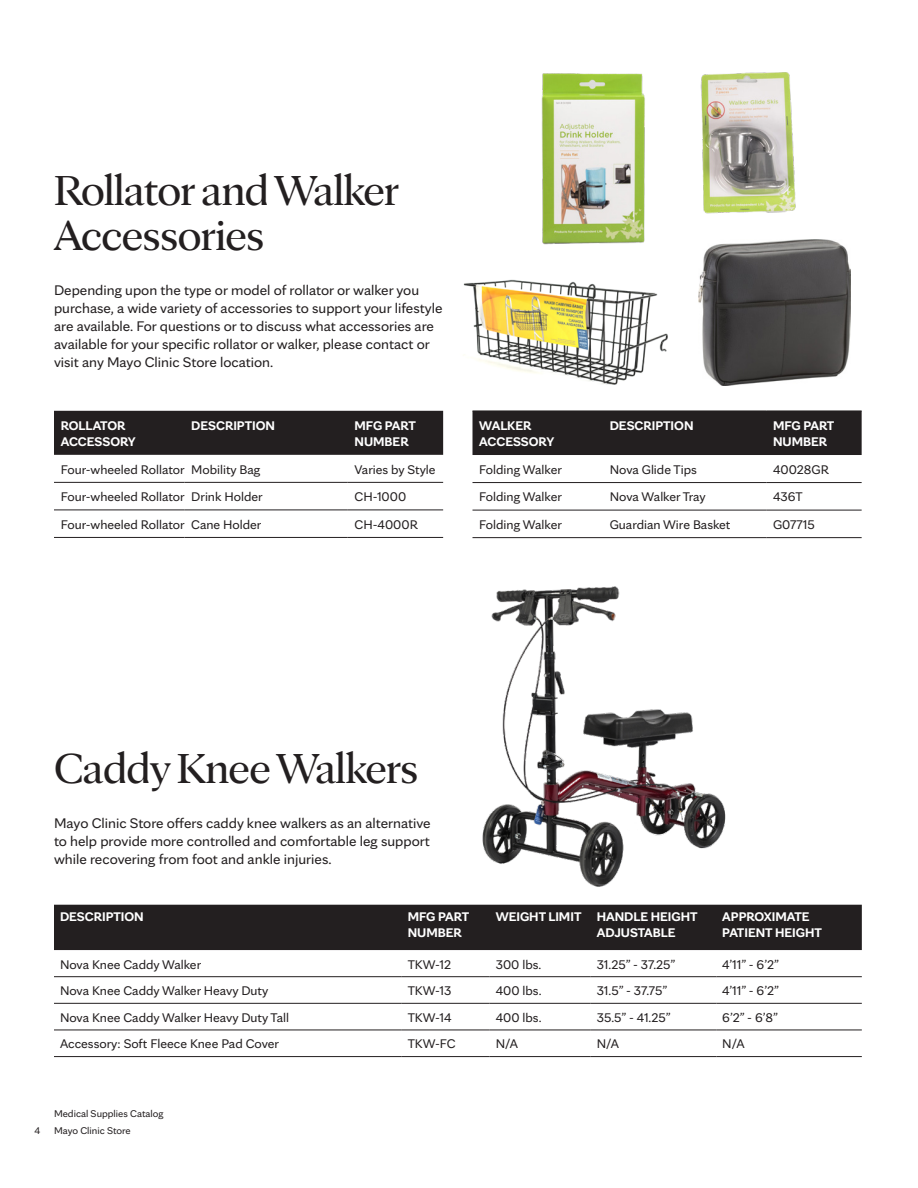
<style>
.page{position:relative;width:918px;height:1188px;background:#fff}
.page>*{position:absolute;margin:0;border:0;box-sizing:border-box;transform-origin:0 0}
.Catalog_catagory_headers{font:45px/45px "Mayo Clinic Serif Display";letter-spacing:-.005em;color:#231f20}
.MC_-_HEADLINE{font:15px/18px "Mayo Clinic Sans";color:#231f20}
.MC_-_TABLE_-_Data__Left{font:13.5px "Mayo Clinic Sans";color:#231f20}
.MC_-_TABLE_-_Row_Group_-_Reverse{font:700 13.5px/16.5px "Mayo Clinic Sans";color:#fff}
.t1{font:10.5px/17.2px "Mayo Clinic Sans";color:#231f20}
</style>
<div class="page">
<div style="left:54px;top:411px;width:389px;height:44px;background:#231f20"></div>
<hr style="left:54px;top:482px;width:130px;height:1px;background:#231f20">
<hr style="left:184px;top:482px;width:164px;height:1px;background:#231f20">
<hr style="left:348px;top:482px;width:95px;height:1px;background:#231f20">
<hr style="left:54px;top:510px;width:130px;height:1px;background:#231f20">
<hr style="left:184px;top:510px;width:164px;height:1px;background:#231f20">
<hr style="left:348px;top:510px;width:95px;height:1px;background:#231f20">
<hr style="left:54px;top:537px;width:130px;height:1px;background:#231f20">
<hr style="left:184px;top:537px;width:164px;height:1px;background:#231f20">
<hr style="left:348px;top:537px;width:95px;height:1px;background:#231f20">
<div style="left:472px;top:412px;width:390px;height:43px;background:#231f20"></div>
<hr style="left:472px;top:482px;width:131px;height:1px;background:#231f20">
<hr style="left:603px;top:482px;width:163px;height:1px;background:#231f20">
<hr style="left:766px;top:482px;width:96px;height:1px;background:#231f20">
<hr style="left:472px;top:510px;width:131px;height:1px;background:#231f20">
<hr style="left:603px;top:510px;width:163px;height:1px;background:#231f20">
<hr style="left:766px;top:510px;width:96px;height:1px;background:#231f20">
<hr style="left:472px;top:537px;width:131px;height:1px;background:#231f20">
<hr style="left:603px;top:537px;width:163px;height:1px;background:#231f20">
<hr style="left:766px;top:537px;width:96px;height:1px;background:#231f20">
<hr style="left:472px;top:411px;width:131px;height:1px;background:#231f20">
<hr style="left:603px;top:411px;width:163px;height:1px;background:#231f20">
<hr style="left:766px;top:411px;width:96px;height:1px;background:#231f20">
<img style="left:700px;top:72px;width:96px;height:142px">
<img style="left:463px;top:279px;width:205px;height:106px">
<img style="left:541px;top:73px;width:104px;height:172px">
<div style="left:54px;top:905px;width:808px;height:45px;background:#231f20"></div>
<hr style="left:54px;top:976px;width:348px;height:1px;background:#231f20">
<hr style="left:402px;top:976px;width:88px;height:1px;background:#231f20">
<hr style="left:490px;top:976px;width:101px;height:1px;background:#231f20">
<hr style="left:591px;top:976px;width:125px;height:1px;background:#231f20">
<hr style="left:716px;top:976px;width:146px;height:1px;background:#231f20">
<hr style="left:54px;top:1003px;width:348px;height:1px;background:#231f20">
<hr style="left:402px;top:1003px;width:88px;height:1px;background:#231f20">
<hr style="left:490px;top:1003px;width:101px;height:1px;background:#231f20">
<hr style="left:591px;top:1003px;width:125px;height:1px;background:#231f20">
<hr style="left:716px;top:1003px;width:146px;height:1px;background:#231f20">
<hr style="left:54px;top:1030px;width:348px;height:1px;background:#231f20">
<hr style="left:402px;top:1030px;width:88px;height:1px;background:#231f20">
<hr style="left:490px;top:1030px;width:101px;height:1px;background:#231f20">
<hr style="left:591px;top:1030px;width:125px;height:1px;background:#231f20">
<hr style="left:716px;top:1030px;width:146px;height:1px;background:#231f20">
<hr style="left:54px;top:1056px;width:348px;height:1px;background:#231f20">
<hr style="left:402px;top:1056px;width:88px;height:1px;background:#231f20">
<hr style="left:490px;top:1056px;width:101px;height:1px;background:#231f20">
<hr style="left:591px;top:1056px;width:125px;height:1px;background:#231f20">
<hr style="left:716px;top:1056px;width:146px;height:1px;background:#231f20">
<img style="left:482px;top:586px;width:244px;height:301px">
<img style="left:699px;top:240px;width:151px;height:145px">
<p class="Catalog_catagory_headers" style="left:54px;top:163px;width:347px">Rollator and Walker<br>Accessories</p>
<p class="MC_-_HEADLINE" style="left:54px;top:280px;width:390px">Depending upon the type or model of rollator or walker you purchase, a wide variety of accessories to support your lifestyle are available. For questions or to discuss what accessories are available for your specific rollator or walker, please contact or visit any Mayo Clinic Store location.</p>
<p class="MC_-_TABLE_-_Row_Group_-_Reverse" style="left:61px;top:416px;width:77px">ROLLATOR<br>ACCESSORY</p>
<p class="MC_-_TABLE_-_Row_Group_-_Reverse" style="left:191px;top:416px;width:85px">DESCRIPTION</p>
<p class="MC_-_TABLE_-_Row_Group_-_Reverse" style="left:355px;top:416px;width:63px">MFG PART<br>NUMBER</p>
<p class="MC_-_TABLE_-_Data__Left" style="left:61px;top:459px;width:126px">Four-wheeled Rollator</p>
<p class="MC_-_TABLE_-_Data__Left" style="left:191px;top:459px;width:71px">Mobility Bag</p>
<p class="MC_-_TABLE_-_Data__Left" style="left:355px;top:459px;width:83px">Varies by Style</p>
<p class="MC_-_TABLE_-_Data__Left" style="left:61px;top:486px;width:126px">Four-wheeled Rollator</p>
<p class="MC_-_TABLE_-_Data__Left" style="left:191px;top:486px;width:73px">Drink Holder</p>
<p class="MC_-_TABLE_-_Data__Left" style="left:355px;top:486px;width:53px">CH-1000</p>
<p class="MC_-_TABLE_-_Data__Left" style="left:61px;top:514px;width:126px">Four-wheeled Rollator</p>
<p class="MC_-_TABLE_-_Data__Left" style="left:191px;top:514px;width:72px">Cane Holder</p>
<p class="MC_-_TABLE_-_Data__Left" style="left:355px;top:514px;width:65px">CH-4000R</p>
<p class="MC_-_TABLE_-_Row_Group_-_Reverse" style="left:479px;top:416px;width:77px">WALKER<br>ACCESSORY</p>
<p class="MC_-_TABLE_-_Row_Group_-_Reverse" style="left:610px;top:416px;width:85px">DESCRIPTION</p>
<p class="MC_-_TABLE_-_Row_Group_-_Reverse" style="left:773px;top:416px;width:63px">MFG PART<br>NUMBER</p>
<p class="MC_-_TABLE_-_Data__Left" style="left:479px;top:459px;width:84px">Folding Walker</p>
<p class="MC_-_TABLE_-_Data__Left" style="left:610px;top:459px;width:89px">Nova Glide Tips</p>
<p class="MC_-_TABLE_-_Data__Left" style="left:773px;top:459px;width:57px">40028GR</p>
<p class="MC_-_TABLE_-_Data__Left" style="left:479px;top:487px;width:84px">Folding Walker</p>
<p class="MC_-_TABLE_-_Data__Left" style="left:610px;top:487px;width:98px">Nova Walker Tray</p>
<p class="MC_-_TABLE_-_Data__Left" style="left:773px;top:487px;width:31px">436T</p>
<p class="MC_-_TABLE_-_Data__Left" style="left:479px;top:514px;width:84px">Folding Walker</p>
<p class="MC_-_TABLE_-_Data__Left" style="left:610px;top:514px;width:122px">Guardian Wire Basket</p>
<p class="MC_-_TABLE_-_Data__Left" style="left:773px;top:514px;width:43px">G07715</p>
<p class="Catalog_catagory_headers" style="left:54px;top:742px;width:366px">Caddy Knee Walkers</p>
<p class="MC_-_HEADLINE" style="left:54px;top:813px;width:378px;text-align:justify">Mayo Clinic Store offers caddy knee walkers as an alternative to help provide more controlled and comfortable leg support while recovering from foot and ankle injuries.</p>
<p class="MC_-_TABLE_-_Row_Group_-_Reverse" style="left:60px;top:907px;width:85px">DESCRIPTION</p>
<p class="MC_-_TABLE_-_Row_Group_-_Reverse" style="left:408px;top:907px;width:63px">MFG PART<br>NUMBER</p>
<p class="MC_-_TABLE_-_Row_Group_-_Reverse" style="left:496px;top:907px;width:87px">WEIGHT LIMIT</p>
<p class="MC_-_TABLE_-_Row_Group_-_Reverse" style="left:597px;top:907px;width:102px">HANDLE HEIGHT<br>ADJUSTABLE</p>
<p class="MC_-_TABLE_-_Row_Group_-_Reverse" style="left:722px;top:907px;width:101px">APPROXIMATE<br>PATIENT HEIGHT</p>
<p class="MC_-_TABLE_-_Data__Left" style="left:60px;top:954px;width:143px">Nova Knee Caddy Walker</p>
<p class="MC_-_TABLE_-_Data__Left" style="left:408px;top:954px;width:45px">TKW-12</p>
<p class="MC_-_TABLE_-_Data__Left" style="left:496px;top:954px;width:47px">300 lbs.</p>
<p class="MC_-_TABLE_-_Data__Left" style="left:597px;top:954px;width:80px">31.25” - 37.25”</p>
<p class="MC_-_TABLE_-_Data__Left" style="left:722px;top:954px;width:58px">4’11” - 6’2”</p>
<p class="MC_-_TABLE_-_Data__Left" style="left:60px;top:980px;width:210px">Nova Knee Caddy Walker Heavy Duty</p>
<p class="MC_-_TABLE_-_Data__Left" style="left:408px;top:980px;width:45px">TKW-13</p>
<p class="MC_-_TABLE_-_Data__Left" style="left:496px;top:980px;width:47px">400 lbs.</p>
<p class="MC_-_TABLE_-_Data__Left" style="left:597px;top:980px;width:72px">31.5” - 37.75”</p>
<p class="MC_-_TABLE_-_Data__Left" style="left:722px;top:980px;width:58px">4’11” - 6’2”</p>
<p class="MC_-_TABLE_-_Data__Left" style="left:60px;top:1007px;width:231px">Nova Knee Caddy Walker Heavy Duty Tall</p>
<p class="MC_-_TABLE_-_Data__Left" style="left:408px;top:1007px;width:45px">TKW-14</p>
<p class="MC_-_TABLE_-_Data__Left" style="left:496px;top:1007px;width:47px">400 lbs.</p>
<p class="MC_-_TABLE_-_Data__Left" style="left:597px;top:1007px;width:75px">35.5” - 41.25”</p>
<p class="MC_-_TABLE_-_Data__Left" style="left:722px;top:1007px;width:57px">6’2” - 6’8”</p>
<p class="MC_-_TABLE_-_Data__Left" style="left:60px;top:1033px;width:221px">Accessory: Soft Fleece Knee Pad Cover</p>
<p class="MC_-_TABLE_-_Data__Left" style="left:408px;top:1033px;width:49px">TKW-FC</p>
<p class="MC_-_TABLE_-_Data__Left" style="left:496px;top:1033px;width:24px">N/A</p>
<p class="MC_-_TABLE_-_Data__Left" style="left:597px;top:1033px;width:24px">N/A</p>
<p class="MC_-_TABLE_-_Data__Left" style="left:722px;top:1033px;width:24px">N/A</p>
<p class="t1" style="left:35px;top:1121px;width:7px">4</p>
<p class="t1" style="left:54px;top:1104px;width:111px">Medical Supplies Catalog<br>Mayo Clinic Store</p>
</div>
